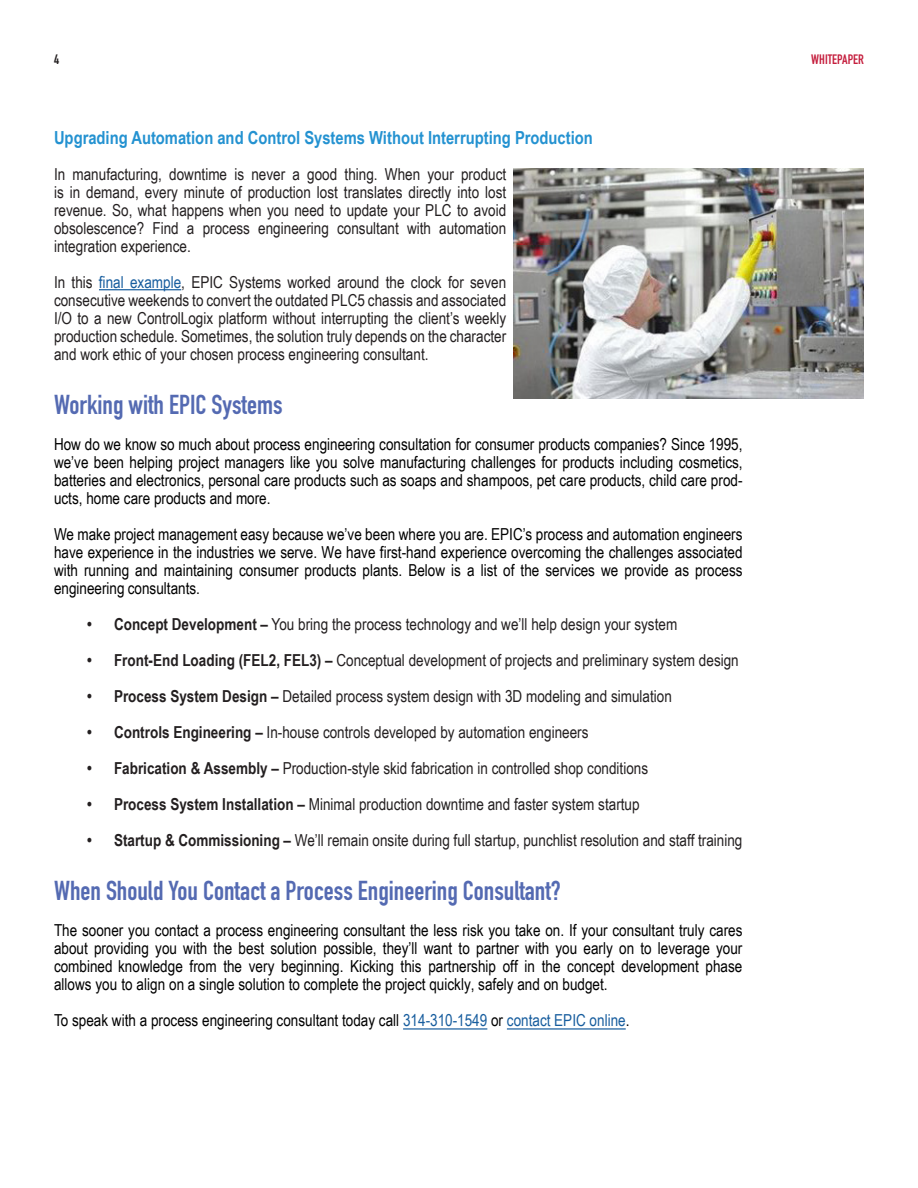
<style>
.page{position:relative;width:918px;height:1188px;background:#fff}
.page>*{position:absolute;margin:0;border:0;box-sizing:border-box;transform-origin:0 0}
.Body_Text{font:27px "DIN Engschrift Std";color:#546ab2}
.Subtitle{font:27px "DIN Engschrift Std";color:#546ab2}
.Body_Text-2{font:700 18px "Arial Narrow";color:#2492d1}
.Body_Text-3{font:16.5px/18px "Arial Narrow";color:#231f20;text-align:justify}
.Body_Text-4{font:16.5px/18px "Arial Narrow";color:#000;text-align:justify}
.t1{font:13.5px "DIN Engschrift Std";color:#c51f3e}
.t2{font:13.5px "DIN Engschrift Std";color:#231f20}
.s1{color:#175d9e}
.s2{font-weight:700}
</style>
<div class="page">
<hr style="left:99px;top:289px;width:82px;height:1px;background:#175d9e">
<img style="left:513px;top:169px;width:351px;height:229px">
<hr style="left:403px;top:1028px;width:84px;height:2px;background:#175d9e">
<hr style="left:507px;top:1028px;width:119px;height:2px;background:#175d9e">
<p class="t2" style="left:54px;top:51px;width:7px">4</p>
<p class="t1" style="left:811px;top:51px;width:54px">WHITEPAPER</p>
<p class="Body_Text-2" style="left:54px;top:124px;width:540px">Upgrading Automation and Control Systems Without Interrupting Production</p>
<p class="Body_Text-3" style="left:54px;top:165px;width:454px">In manufacturing, downtime is never a good thing. When your product is in demand, every minute of production lost translates directly into lost revenue. So, what happens when you need to update your PLC to avoid obsolescence? Find a process engineering consultant with automation integration experience.</p>
<p class="Body_Text-3" style="left:54px;top:273px;width:454px">In this <span class="s1">final example</span>, EPIC Systems worked around the clock for seven consecutive weekends to convert the outdated PLC5 chassis and associated I/O to a new ControlLogix platform without interrupting the client’s weekly production schedule. Sometimes, the solution truly depends on the character and work ethic of your chosen process engineering consultant.</p>
<p class="Subtitle" style="left:54px;top:389px;width:230px">Working with EPIC Systems</p>
<p class="Body_Text-4" style="left:54px;top:435px;width:690px">How do we know so much about process engineering consultation for consumer products companies? Since 1995, we’ve been helping project managers like you solve manufacturing challenges for products including cosmetics, batteries and electronics, personal care products such as soaps and shampoos, pet care products, child care prod&shy;ucts, home care products and more.</p>
<p class="Body_Text-4" style="left:54px;top:525px;width:690px">We make project management easy because we’ve been where you are. EPIC’s process and automation engineers have experience in the industries we serve. We have first-hand experience overcoming the challenges associated with running and maintaining consumer products plants. Below is a list of the services we provide as process engineering consultants.</p>
<p class="Body_Text-3" style="left:87px;top:615px;width:592px"><span class="s2">• Concept Development –</span> You bring the process technology and we’ll help design your system</p>
<p class="Body_Text-3" style="left:87px;top:651px;width:653px"><span class="s2">• Front-End Loading (FEL2, FEL3) –</span> Conceptual development of projects and preliminary system design</p>
<p class="Body_Text-3" style="left:87px;top:687px;width:586px"><span class="s2">• Process System Design –</span> Detailed process system design with 3D modeling and simulation</p>
<p class="Body_Text-3" style="left:87px;top:723px;width:503px"><span class="s2">• Controls Engineering –</span> In-house controls developed by automation engineers</p>
<p class="Body_Text-3" style="left:87px;top:759px;width:563px"><span class="s2">• Fabrication &amp; Assembly –</span> Production-style skid fabrication in controlled shop conditions</p>
<p class="Body_Text-3" style="left:87px;top:795px;width:554px"><span class="s2">• Process System Installation –</span> Minimal production downtime and faster system startup</p>
<p class="Body_Text-3" style="left:87px;top:831px;width:657px"><span class="s2">• Startup &amp; Commissioning –</span> We’ll remain onsite during full startup, punchlist resolution and staff training</p>
<p class="Body_Text" style="left:54px;top:875px;width:508px">When Should You Contact a Process Engineering Consultant?</p>
<p class="Body_Text-4" style="left:54px;top:921px;width:690px">The sooner you contact a process engineering consultant the less risk you take on. If your consultant truly cares about providing you with the best solution possible, they’ll want to partner with you early on to leverage your combined knowledge from the very beginning. Kicking this partnership off in the concept development phase allows you to align on a single solution to complete the project quickly, safely and on budget.</p>
<p class="Body_Text-4" style="left:54px;top:1011px;width:577px">To speak with a process engineering consultant today call <span class="s1">314-310-1549</span> or <span class="s1">contact EPIC online</span>.</p>
</div>
